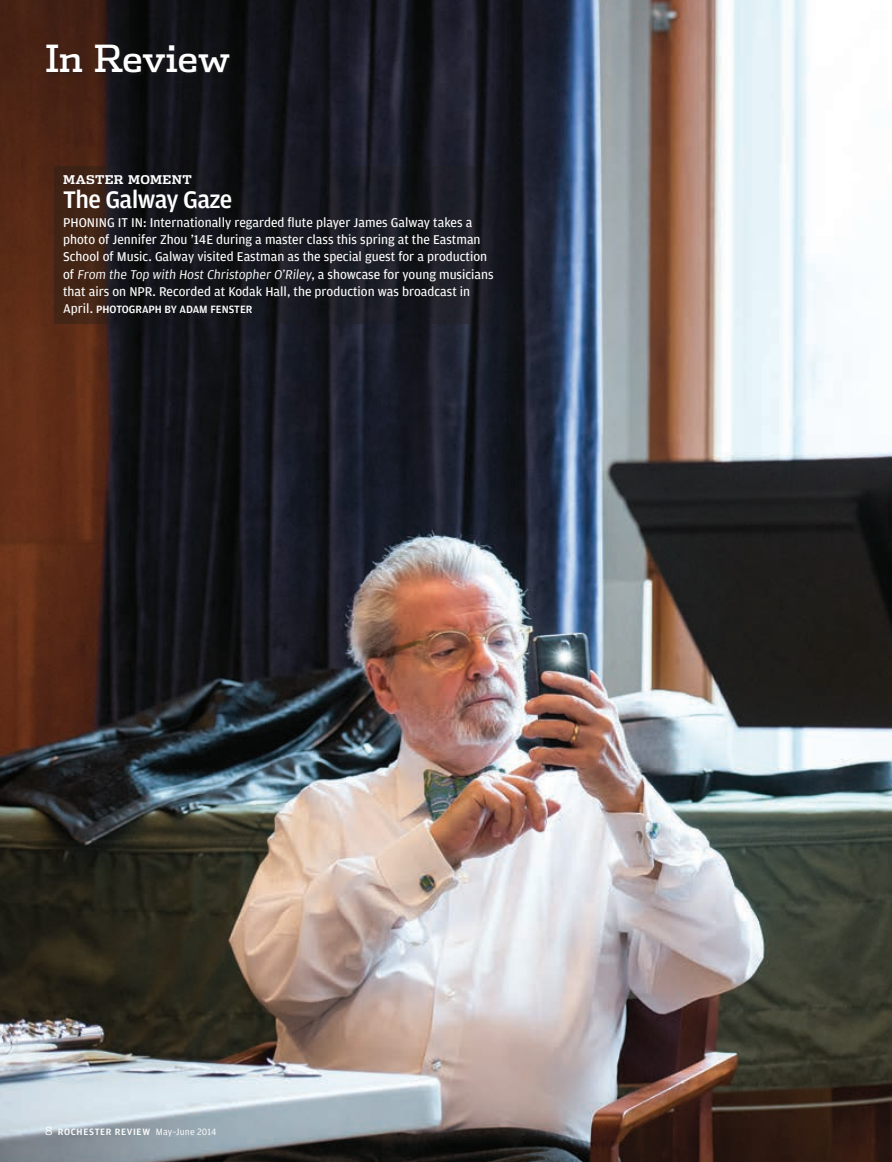
<style>
.page{position:relative;width:892px;height:1162px;background:#fff}
.page>*{position:absolute;margin:0;border:0;box-sizing:border-box;transform-origin:0 0}
.t1{font:37.5px "Dispatch";letter-spacing:-.02em;color:#fff}
.t2{font:500 25.5px "Amplitude";letter-spacing:-.025em;color:#fff}
.t3{font:13.5px/17.2px "Amplitude";color:#fff}
.t4{font:700 12px "Dispatch";letter-spacing:.025em;color:#fff}
.t5{font:500 11.25px "Amplitude";color:#fff}
.t6{font:500 9.75px "Amplitude";letter-spacing:.065em;color:#fff}
.s1{font-style:italic}
.s2{font-weight:400;font-size:13.5px}
.s3{font-family:"Dispatch";font-weight:300;font-size:11.25px}
.s4{font-weight:400}
</style>
<div class="page">
<img style="left:0;top:0;width:891px;height:1161px">
<div style="left:45px;top:44px;width:189px;height:34px;background:#231f20;opacity:.4"></div>
<svg style="left:54px;top:166px;width:449px;height:158px;background:#1b191d"></svg>
<p class="t1" style="left:45px;top:33px;width:186px">In Review</p>
<p class="t4" style="left:63px;top:171px;width:130px">MASTER MOMENT</p>
<p class="t2" style="left:63px;top:185px;width:171px">The Galway Gaze</p>
<p class="t3" style="left:63px;top:214px;width:432px">PHONING IT IN: Internationally regarded flute player James Galway takes a photo of Jennifer Zhou ’14E during a master class this spring at the Eastman School of Music. Galway visited Eastman as the special guest for a production of <span class="s1">From the Top with Host Christopher O’Riley</span>, a showcase for young musicians that airs on NPR. Recorded at Kodak Hall, the production was broadcast in</p>
<p class="t5" style="left:63px;top:303px;width:191px"><span class="s2">April.</span> PHOTOGRAPH BY ADAM FENSTER</p>
<p class="t6" style="left:45px;top:1125px;width:173px"><span class="s3">8</span> ROCHESTER REVIEW <span class="s4">May–June 2014</span></p>
</div>
